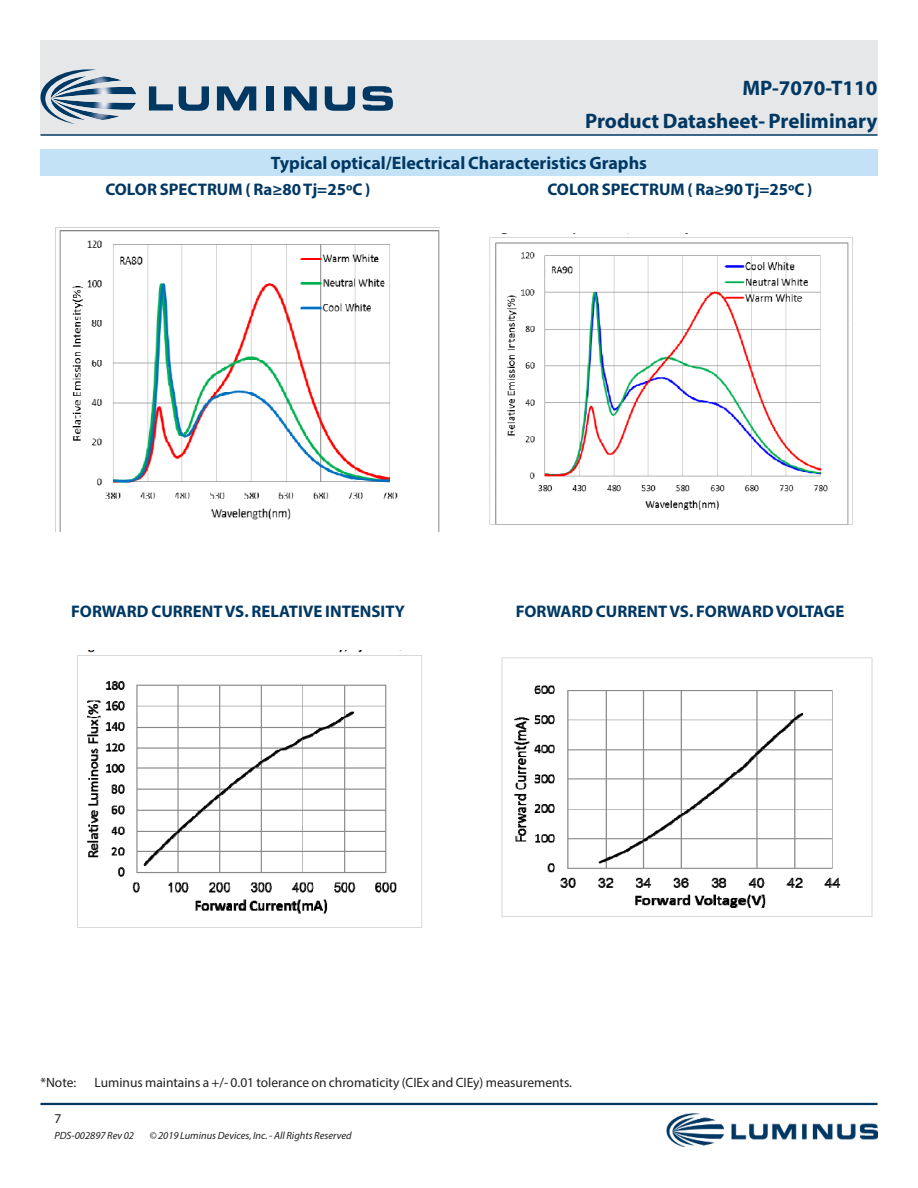
<style>
.page{position:relative;width:918px;height:1188px;background:#fff}
.page>*{position:absolute;margin:0;border:0;box-sizing:border-box;transform-origin:0 0}
.t1{font:700 21px/33px "Myriad Pro";color:#003863;text-align:right}
.t2{font:700 18px "Myriad Pro";color:#003863}
.t3{font:700 16.8px "Myriad Pro";color:#003863}
.t4{font:13.5px "Myriad Pro";color:#221f1f}
.t5{font:italic 10.5px "Myriad Pro";color:#221f1f}
</style>
<div class="page">
<div style="left:41px;top:40px;width:837px;height:95px;background:#e6e7e8"></div>
<hr style="left:41px;top:1103px;width:837px;height:2px;background:#003863">
<hr style="left:41px;top:134px;width:837px;height:2px;background:#003863">
<img style="left:96px;top:102px;width:7px;height:18px">
<svg style="left:40px;top:69px;width:56px;height:55px"></svg>
<svg style="left:149px;top:86px;width:24px;height:25px"></svg>
<svg style="left:179px;top:86px;width:30px;height:25px"></svg>
<svg style="left:217px;top:86px;width:39px;height:25px"></svg>
<div style="left:266px;top:86px;width:8px;height:25px;background:#003863"></div>
<svg style="left:284px;top:86px;width:33px;height:25px"></svg>
<svg style="left:325px;top:86px;width:30px;height:25px"></svg>
<svg style="left:363px;top:86px;width:30px;height:25px"></svg>
<img style="left:666px;top:1114px;width:212px;height:33px">
<div style="left:41px;top:149px;width:837px;height:27px;background:#c4e2f6"></div>
<img style="left:55px;top:227px;width:384px;height:304px">
<img style="left:489px;top:233px;width:364px;height:292px">
<img style="left:77px;top:650px;width:345px;height:278px">
<img style="left:501px;top:657px;width:372px;height:260px">
<p class="t1" style="left:585px;top:73px;width:294px">MP-7070-T110<br>Product Datasheet- Preliminary</p>
<p class="t2" style="left:271px;top:156px;width:378px">Typical optical/Electrical Characteristics Graphs</p>
<p class="t3" style="left:105px;top:183px;width:267px">COLOR SPECTRUM ( Ra≥80 Tj=25oC )</p>
<p class="t3" style="left:547px;top:183px;width:267px">COLOR SPECTRUM ( Ra≥90 Tj=25oC )</p>
<p class="t3" style="left:71px;top:605px;width:335px">FORWARD CURRENT VS. RELATIVE INTENSITY</p>
<p class="t3" style="left:516px;top:605px;width:330px">FORWARD CURRENT VS. FORWARD VOLTAGE</p>
<p class="t4" style="left:40px;top:1077px;width:37px">*Note:</p>
<p class="t4" style="left:95px;top:1077px;width:479px">Luminus maintains a +/- 0.01 tolerance on chromaticity (CIEx and CIEy) measurements.</p>
<p class="t4" style="left:54px;top:1113px;width:8px">7</p>
<p class="t5" style="left:54px;top:1132px;width:81px">PDS-002897 Rev 02</p>
<p class="t5" style="left:149px;top:1132px;width:204px">© 2019 Luminus Devices, Inc. - All Rights Reserved</p>
</div>
